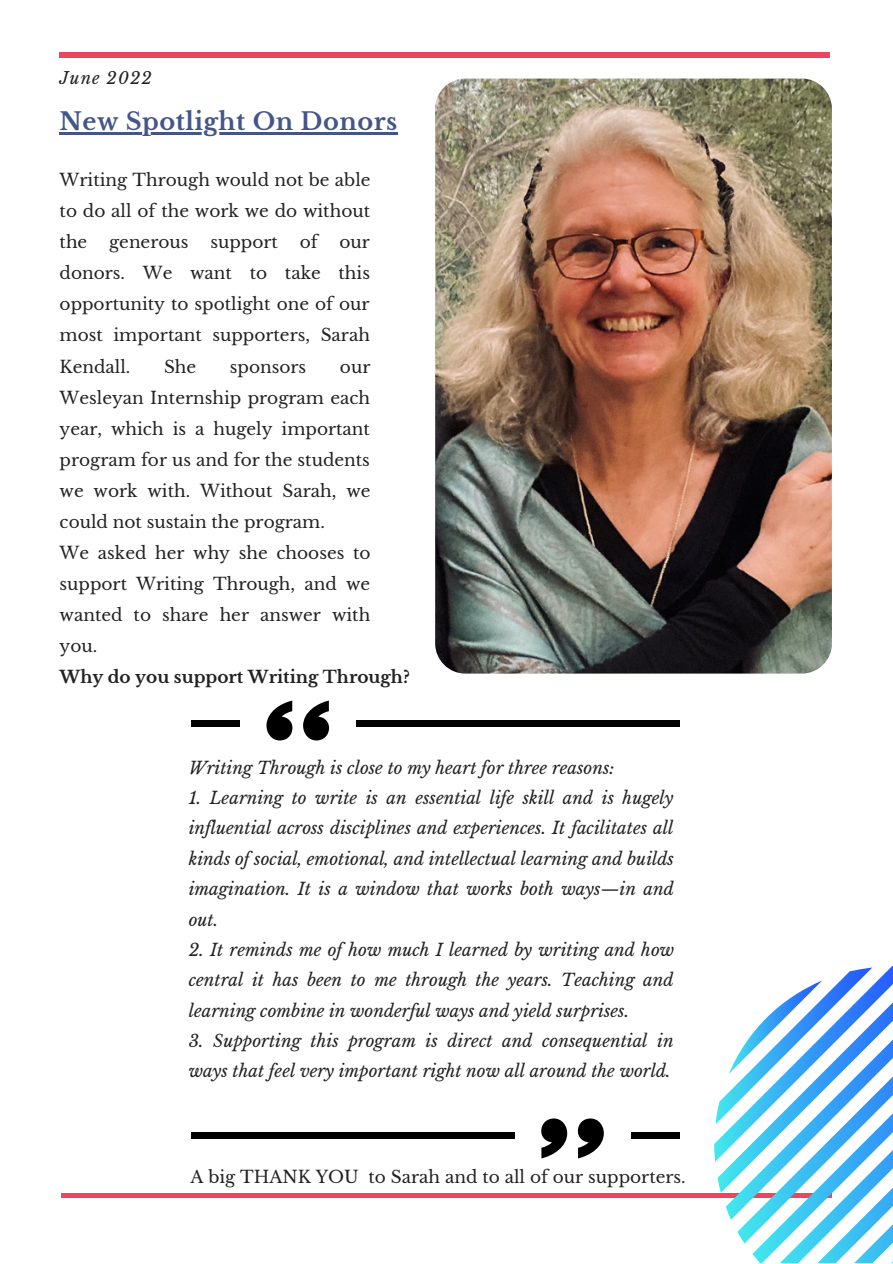
<style>
.page{position:relative;width:893px;height:1264px;background:#fff}
.page>*{position:absolute;margin:0;border:0;box-sizing:border-box;transform-origin:0 0}
.t1{font:700 24px "Libre Baskerville";letter-spacing:.02em;color:#44558a}
.t2{font:italic 16.95px/30.3px "Libre Baskerville";color:#222;text-align:justify}
.t3{font:16.95px/31px "Libre Baskerville";color:#222;text-align:justify}
.t4{font:700 16.95px "Libre Baskerville";color:#222}
.t5{font:italic 16.5px "Libre Baskerville";letter-spacing:.07em;color:#222}
</style>
<div class="page">
<hr style="left:60px;top:53px;width:770px;height:4px;background:#ee455f">
<hr style="left:61px;top:1193px;width:770px;height:4px;background:#ee455f">
<img style="left:435px;top:79px;width:396px;height:594px;border-radius:30px">
<svg style="left:303px;top:700px;width:26px;height:40px"></svg>
<svg style="left:266px;top:700px;width:26px;height:40px"></svg>
<div style="left:191px;top:720px;width:49px;height:7px;background:#000"></div>
<div style="left:356px;top:720px;width:323px;height:7px;background:#000"></div>
<svg style="left:541px;top:1118px;width:26px;height:40px"></svg>
<svg style="left:578px;top:1118px;width:25px;height:40px"></svg>
<div style="left:630px;top:1131px;width:49px;height:7px;background:#000"></div>
<div style="left:191px;top:1131px;width:323px;height:7px;background:#000"></div>
<svg style="left:714px;top:966px;width:178px;height:296px"></svg>
<hr style="left:60px;top:132px;width:338px;height:2px;background:#44558a">
<p class="t5" style="left:60px;top:68px;width:94px">June 2022</p>
<p class="t1" style="left:60px;top:107px;width:339px">New Spotlight On Donors</p>
<p class="t3" style="left:60px;top:164px;width:312px">Writing Through would not be able to do all of the work we do without the</p>
<p class="t3" style="left:109px;top:227px;width:81px">generous</p>
<p class="t3" style="left:210px;top:227px;width:69px">support</p>
<p class="t3" style="left:300px;top:227px;width:20px">of</p>
<p class="t3" style="left:60px;top:227px;width:312px;text-indent:280px">our donors. We want to take this opportunity to spotlight one of our most important supporters, Sarah Kendall.</p>
<p class="t3" style="left:164px;top:351px;width:34px">She</p>
<p class="t3" style="left:230px;top:351px;width:78px">sponsors</p>
<p class="t3" style="left:60px;top:351px;width:312px;text-indent:280px">our Wesleyan Internship program each year, which is a hugely important program for us and for the students we work with. Without Sarah, we could not sustain the program.</p>
<p class="t3" style="left:60px;top:537px;width:312px">We asked her why she chooses to support Writing Through, and we wanted to share her answer with you.</p>
<p class="t4" style="left:60px;top:667px;width:352px">Why do you support Writing Through?</p>
<p class="t2" style="left:189px;top:752px;width:427px">Writing Through is close to my heart for three reasons:</p>
<p class="t2" style="left:189px;top:783px;width:486px">1. Learning to write is an essential life skill and is hugely influential across disciplines and experiences. It facilitates all kinds of social, emotional, and intellectual learning and builds imagination. It is a window that works both ways—in and out.</p>
<p class="t2" style="left:189px;top:934px;width:487px">2. It reminds me of how much I learned by writing and how central it has been to me through the years. Teaching and learning combine in wonderful ways and yield surprises.</p>
<p class="t2" style="left:189px;top:1025px;width:486px">3. Supporting this program is direct and consequential in ways that feel very important right now all around the world.</p>
<p class="t3" style="left:190px;top:1161px;width:496px">A big THANK YOU to Sarah and to all of our supporters.</p>
</div>
